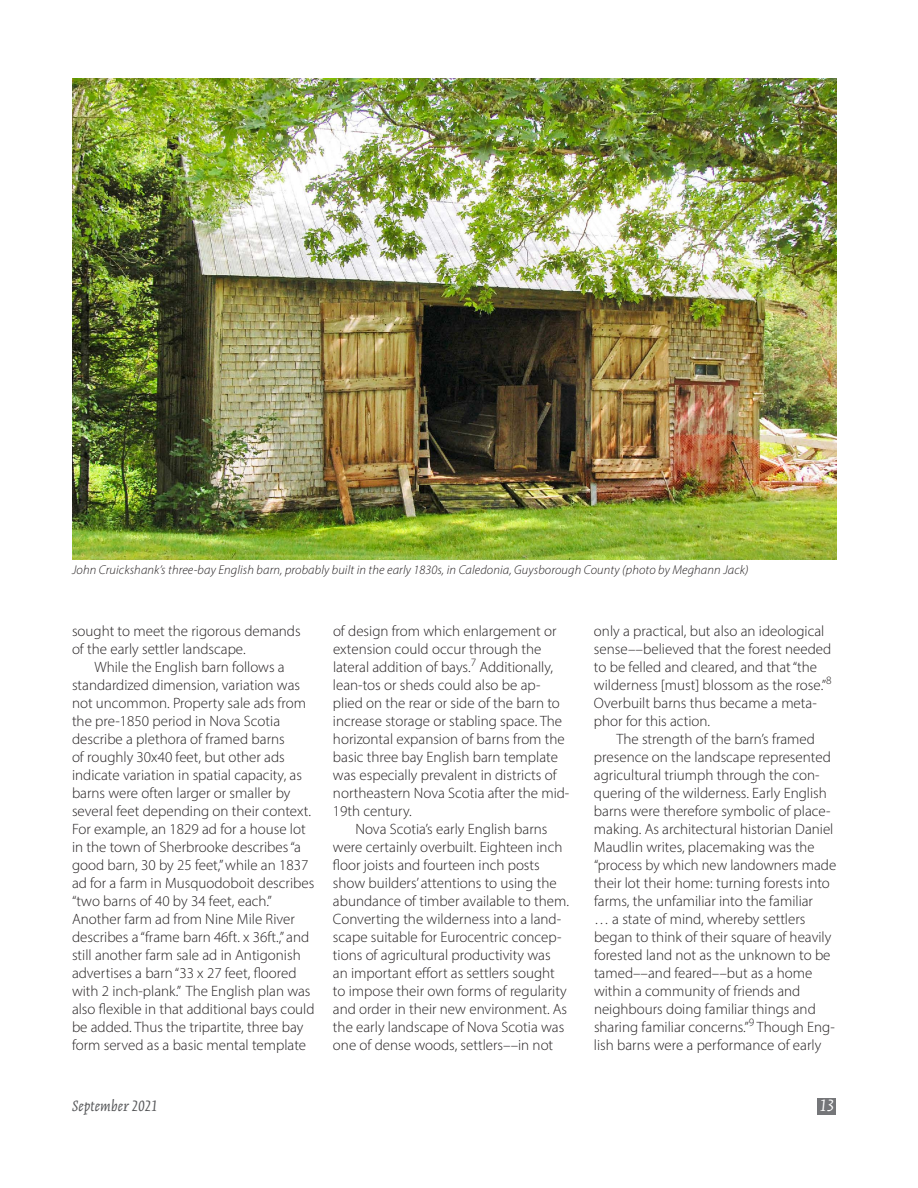
<style>
.page{position:relative;width:918px;height:1188px;background:#fff}
.page>*{position:absolute;margin:0;border:0;box-sizing:border-box;transform-origin:0 0}
.t1{font:italic 18px "Kinesis Pro 3";color:#fff}
.t2{font:italic 16.5px "Kinesis Pro 3";letter-spacing:.01em;color:#57585a}
.t3{font:300 15px/18px "Myriad Pro";color:#231f20}
.t4{font:italic 300 12.75px "Myriad Pro";letter-spacing:.01em;color:#231f20}
</style>
<div class="page">
<div style="left:817px;top:1098px;width:19px;height:17px;background:#757679"></div>
<img style="left:72px;top:78px;width:765px;height:482px">
<p class="t4" style="left:72px;top:562px;width:678px">John Cruickshank’s three-bay English barn, probably built in the early 1830s, in Caledonia, Guysborough County (photo by Meghann Jack)</p>
<p class="t3" style="left:72px;top:622px;width:230px">sought to meet the rigorous demands of the early settler landscape.</p>
<p class="t3" style="left:72px;top:658px;width:244px;text-indent:22px">While the English barn follows a standardized dimension, variation was not uncommon. Property sale ads from the pre-1850 period in Nova Scotia describe a plethora of framed barns<br>of roughly 30x40 feet, but other ads indicate variation in spatial capacity, as barns were often larger or smaller by several feet depending on their context.<br>For example, an 1829 ad for a house lot in the town of Sherbrooke describes “a good barn, 30 by 25 feet,” while an 1837 ad for a farm in Musquodoboit describes “two barns of 40 by 34 feet, each.” Another farm ad from Nine Mile River describes a “frame barn 46ft. x 36ft.,” and still another farm sale ad in Antigonish advertises a barn “33 x 27 feet, floored with 2 inch-plank.” The English plan was also flexible in that additional bays could be added. Thus the tripartite, three bay form served as a basic mental template</p>
<p class="t3" style="left:333px;top:622px;width:238px">of design from which enlargement or extension could occur through the lateral addition of bays.<sup>7</sup> Additionally, lean-tos or sheds could also be ap&shy;plied on the rear or side of the barn to increase storage or stabling space. The horizontal expansion of barns from the basic three bay English barn template was especially prevalent in districts of northeastern Nova Scotia after the mid-19th century.</p>
<p class="t3" style="left:333px;top:820px;width:237px;text-indent:22px">Nova Scotia’s early English barns were certainly overbuilt. Eighteen inch floor joists and fourteen inch posts show builders’ attentions to using the abundance of timber available to them.<br>Converting the wilderness into a land&shy;scape suitable for Eurocentric concep&shy;tions of agricultural productivity was an important effort as settlers sought to impose their own forms of regularity and order in their new environment. As the early landscape of Nova Scotia was one of dense woods, settlers––in not</p>
<p class="t3" style="left:594px;top:622px;width:239px">only a practical, but also an ideological sense––believed that the forest needed to be felled and cleared, and that “the wilderness [must] blossom as the rose.”<sup>8<br></sup>Overbuilt barns thus became a meta&shy;phor for this action.</p>
<p class="t3" style="left:594px;top:730px;width:244px;text-indent:22px">The strength of the barn’s framed presence on the landscape represented agricultural triumph through the con&shy;quering of the wilderness. Early English barns were therefore symbolic of place&shy;making. As architectural historian Daniel Maudlin writes, placemaking was the “process by which new landowners made their lot their home: turning forests into farms, the unfamiliar into the familiar<br>… a state of mind, whereby settlers began to think of their square of heavily forested land not as the unknown to be tamed––and feared––but as a home within a community of friends and neighbours doing familiar things and sharing familiar concerns.”<sup>9</sup> Though Eng&shy;lish barns were a performance of early</p>
<p class="t2" style="left:72px;top:1097px;width:87px">September 2021</p>
<p class="t1" style="left:820px;top:1096px;width:15px">13</p>
</div>
